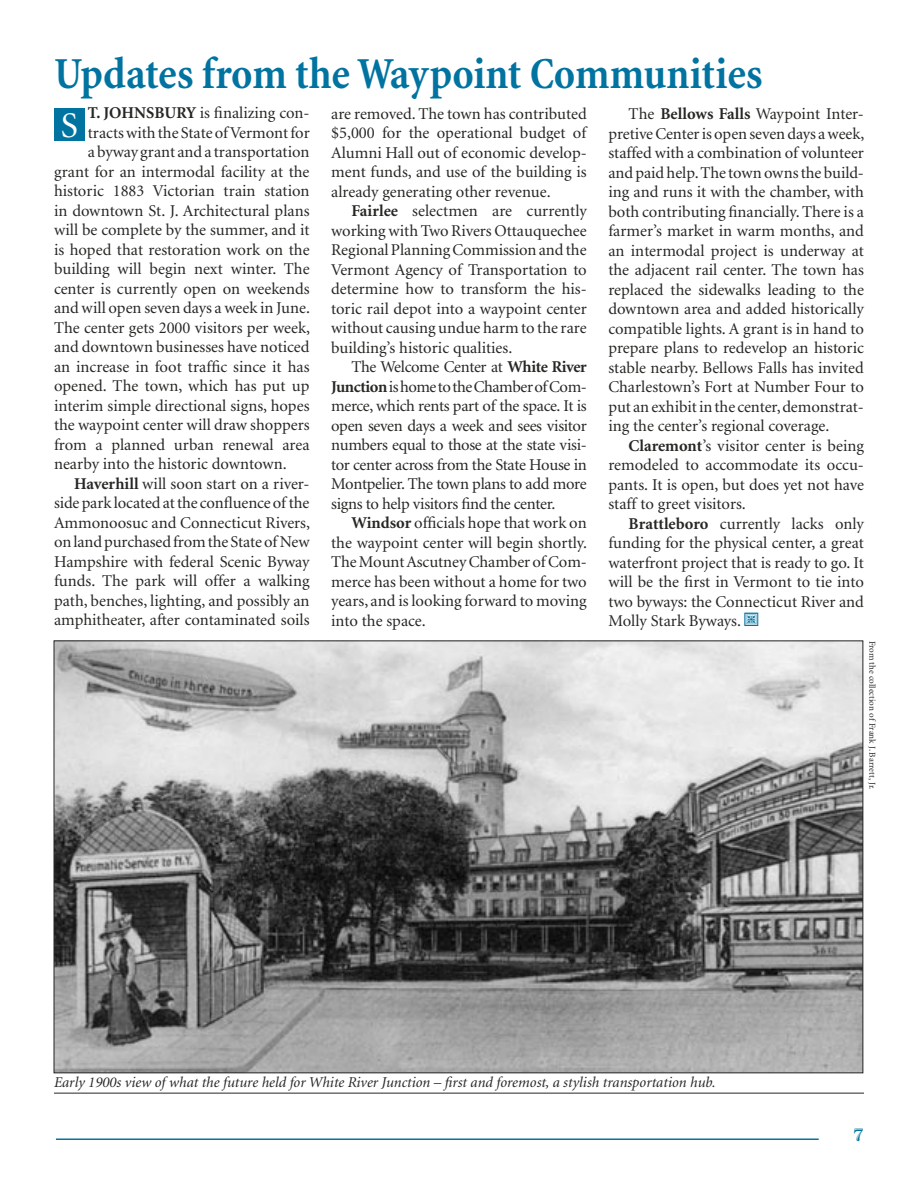
<style>
.page{position:relative;width:918px;height:1188px;background:#fff}
.page>*{position:absolute;margin:0;border:0;box-sizing:border-box;transform-origin:0 0}
._30_pt_head{font:700 condensed 45px "Minion";letter-spacing:-.005em;color:#0073a0}
.text{font:36px "Minion";color:#fff}
.t1{font:700 18px "Century Handtooled";color:#0073a0}
.text-2{font:16.5px/19.5px "Minion";color:#252723;text-align:justify}
.t2{font:italic 15px "Minion";color:#252723}
.photo_credit{font:9px "Minion";color:#252723}
.s1{font-weight:700}
</style>
<div class="page">
<hr style="left:56px;top:1138px;width:763px;height:2px;background:#0073a0">
<img style="left:56px;top:643px;width:805px;height:428px">
<div style="left:54px;top:109px;width:31px;height:32px;background:#0073a0"></div>
<hr style="left:54px;top:1093px;width:810px;height:1px;background:#252723">
<p class="_30_pt_head" style="left:54px;top:49px;width:710px">Updates from the Waypoint Communities</p>
<p class="text-2" style="left:331px;top:104px;width:257px">are removed. The town has contributed $5,000 for the operational budget of Alumni Hall out of economic develop&shy;ment funds, and use of the building is already generating other revenue.</p>
<p class="text-2" style="left:331px;top:202px;width:257px;text-indent:20px"><span class="s1">Fairlee</span> selectmen are currently working with Two Rivers Ottauquechee Regional Planning Commission and the Vermont Agency of Transportation to determine how to transform the his&shy;toric rail depot into a waypoint center without causing undue harm to the rare building’s historic qualities.</p>
<p class="text-2" style="left:331px;top:358px;width:257px;text-indent:20px">The Welcome Center at <span class="s1">White River Junction</span> is home to the Chamber of Com&shy;merce, which rents part of the space. It is open seven days a week and sees visitor numbers equal to those at the state visi&shy;tor center across from the State House in Montpelier. The town plans to add more signs to help visitors find the center.</p>
<p class="text-2" style="left:331px;top:514px;width:258px;text-indent:20px"><span class="s1">Windsor</span> officials hope that work on the waypoint center will begin shortly.<br>The Mount Ascutney Chamber of Com&shy;merce has been without a home for two years, and is looking forward to moving into the space.</p>
<p class="text-2" style="left:88px;top:104px;width:223px"><span class="s1">T. JOHNSBURY</span> is finalizing con-</p>
<p class="text-2" style="left:88px;top:123px;width:223px">tracts with the State of Vermont for</p>
<p class="text-2" style="left:88px;top:143px;width:223px">a byway grant and a transportation</p>
<p class="text-2" style="left:54px;top:162px;width:257px">grant for an intermodal facility at the</p>
<p class="text-2" style="left:54px;top:182px;width:257px">historic 1883 Victorian train station</p>
<p class="text-2" style="left:54px;top:201px;width:257px">in downtown St. J. Architectural plans</p>
<p class="text-2" style="left:54px;top:221px;width:257px">will be complete by the summer, and it</p>
<p class="text-2" style="left:54px;top:240px;width:257px">is hoped that restoration work on the</p>
<p class="text-2" style="left:54px;top:260px;width:257px">building will begin next winter. The</p>
<p class="text-2" style="left:54px;top:279px;width:257px">center is currently open on weekends</p>
<p class="text-2" style="left:54px;top:299px;width:258px">and will open seven days a week in June.</p>
<p class="text-2" style="left:54px;top:318px;width:258px">The center gets 2000 visitors per week,</p>
<p class="text-2" style="left:54px;top:338px;width:257px">and downtown businesses have noticed</p>
<p class="text-2" style="left:54px;top:357px;width:257px">an increase in foot traffic since it has</p>
<p class="text-2" style="left:54px;top:377px;width:257px">opened. The town, which has put up</p>
<p class="text-2" style="left:54px;top:396px;width:257px">interim simple directional signs, hopes</p>
<p class="text-2" style="left:54px;top:416px;width:257px">the waypoint center will draw shoppers</p>
<p class="text-2" style="left:54px;top:435px;width:257px">from a planned urban renewal area</p>
<p class="text-2" style="left:54px;top:455px;width:234px">nearby into the historic downtown.</p>
<p class="text-2" style="left:54px;top:474px;width:258px;text-indent:20px"><span class="s1">Haverhill</span> will soon start on a river&shy;side park located at the confluence of the Ammonoosuc and Connecticut Rivers, on land purchased from the State of New Hampshire with federal Scenic Byway funds. The park will offer a walking path, benches, lighting, and possibly an amphitheater, after contaminated soils</p>
<p class="text-2" style="left:608px;top:105px;width:258px;text-indent:20px">The <span class="s1">Bellows Falls</span> Waypoint Inter&shy;pretive Center is open seven days a week, staffed with a combination of volunteer and paid help. The town owns the build&shy;ing and runs it with the chamber, with both contributing financially. There is a farmer’s market in warm months, and an intermodal project is underway at the adjacent rail center. The town has replaced the sidewalks leading to the downtown area and added historically compatible lights. A grant is in hand to prepare plans to redevelop an historic stable nearby. Bellows Falls has invited Charlestown’s Fort at Number Four to put an exhibit in the center, demonstrat&shy;ing the center’s regional coverage.</p>
<p class="text-2" style="left:608px;top:436px;width:257px;text-indent:20px"><span class="s1">Claremont</span>’s visitor center is being remodeled to accommodate its occu&shy;pants. It is open, but does yet not have staff to greet visitors.</p>
<p class="text-2" style="left:608px;top:514px;width:257px;text-indent:20px"><span class="s1">Brattleboro</span> currently lacks only funding for the physical center, a great waterfront project that is ready to go. It will be the first in Vermont to tie into two byways: the Connecticut River and Molly Stark Byways.</p>
<p class="text" style="left:61px;top:108px;width:19px">S</p>
<p class="t2" style="left:54px;top:1075px;width:663px">Early 1900s view of what the future held for White River Junction – first and foremost, a stylish transportation hub.</p>
<p class="photo_credit" style="left:877px;top:640px;width:151px;rotate:90deg">From the collection of Frank J. Barrett, Jr.</p>
<p class="t1" style="left:853px;top:1124px;width:13px">7</p>
</div>
